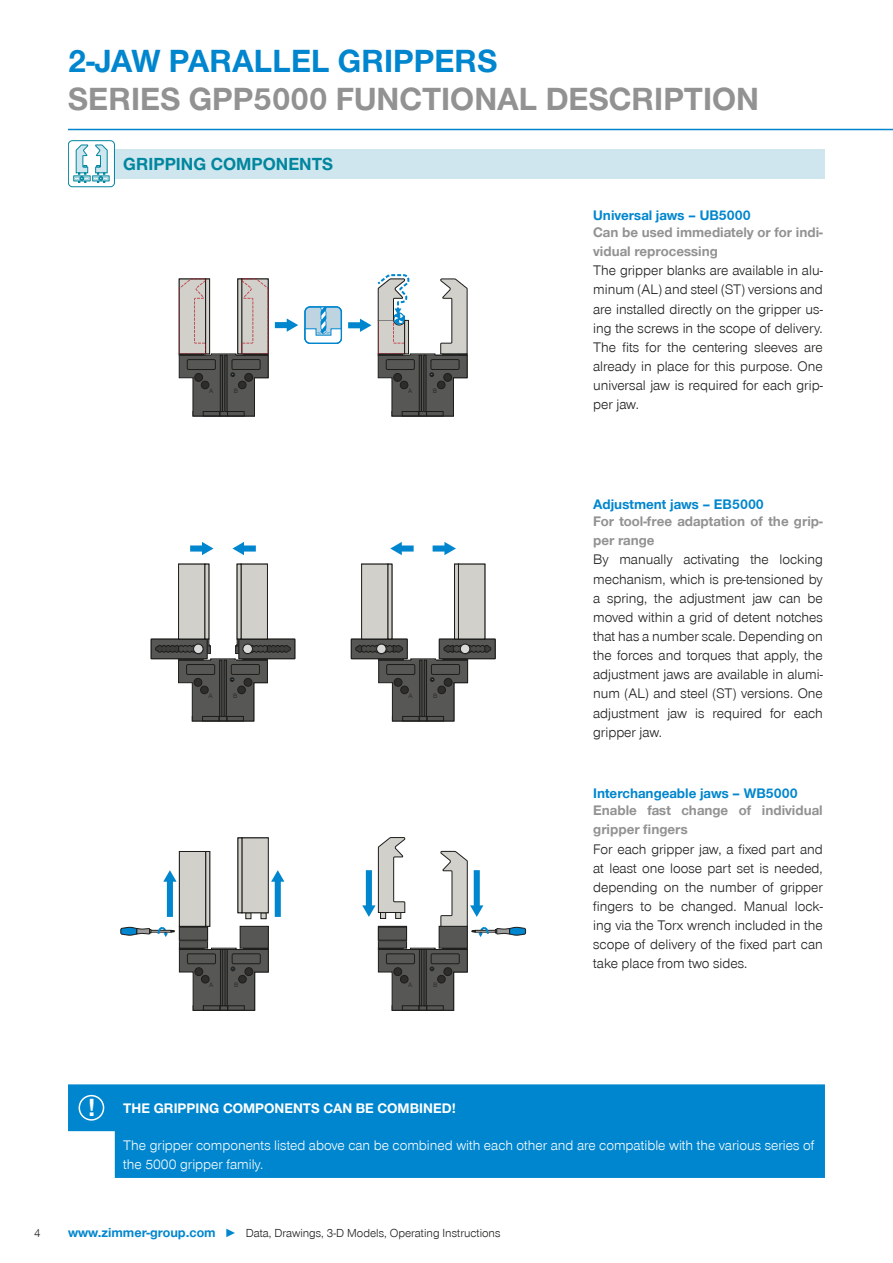
<style>
.page{position:relative;width:893px;height:1263px;background:#fff}
.page>*{position:absolute;margin:0;border:0;box-sizing:border-box;transform-origin:0 0}
.CB_AF_Headline_22_25{font:700 33px/37.5px "Zimmer Group Sans Global";color:#939292}
.t1{font:700 25.5px "Zimmer Group Sans Global";color:#fff}
.CB_AF_Sub-Headline_1{font:700 18px "Zimmer Group Sans Global";color:#00869e}
.CB_AF_Fließtext_9_5{font:300 14.25px/19.2px "Zimmer Group Sans Global";color:#1d1d1b;text-align:justify}
.CB_AF_Fließtext_9_5-2{font:700 14.25px/19.2px "Zimmer Group Sans Global";color:#939292}
.CB_AF_Fließtext_9_5-3{font:300 14.25px/19.2px "Zimmer Group Sans Global";color:#fff}
.CB_AF_Fließtext_9_5-4{font:700 14.25px "Zimmer Group Sans Global";color:#0086ce}
.CB_AF_Fließtext_9_5-5{font:700 14.25px "Zimmer Group Sans Global";color:#fff}
.CB_AF_Seitenzahl_lin{font:300 12px "Zimmer Group Sans Global";color:#1d1d1b}
.t2{font:6.6px "Zimmer Group Sans Global";color:#2e2d2c}
.s1{color:#0086ce}
.s2{font-weight:700;font-size:13.5px;color:#0086ce}
</style>
<div class="page">
<hr style="left:68px;top:129px;width:825px;height:1px;background:#0086ce">
<div style="left:115px;top:149px;width:710px;height:30px;background:#cfe6ee"></div>
<div style="left:68px;top:140px;width:47px;height:47px;border:1px solid #00869e;border-radius:4px"></div>
<div style="left:74px;top:176px;width:16px;height:5px;border:1px solid #00869e"></div>
<div style="left:93px;top:176px;width:16px;height:5px;border:1px solid #00869e"></div>
<svg style="left:75px;top:145px;width:33px;height:37px"></svg>
<div style="left:348px;top:322px;width:14px;height:6px;background:#0086ce"></div>
<div style="left:275px;top:322px;width:14px;height:6px;background:#0086ce"></div>
<svg style="left:287px;top:318px;width:11px;height:14px"></svg>
<svg style="left:179px;top:279px;width:89px;height:137px"></svg>
<svg style="left:360px;top:274px;width:107px;height:142px"></svg>
<div style="left:304px;top:306px;width:38px;height:38px;border:1px solid #0086ce;border-radius:5px"></div>
<svg style="left:304px;top:307px;width:38px;height:37px"></svg>
<div style="left:433px;top:545px;width:13px;height:6px;background:#0086ce"></div>
<svg style="left:444px;top:542px;width:12px;height:13px"></svg>
<div style="left:400px;top:545px;width:14px;height:6px;background:#0086ce"></div>
<svg style="left:390px;top:542px;width:12px;height:13px"></svg>
<div style="left:242px;top:545px;width:14px;height:6px;background:#0086ce"></div>
<svg style="left:232px;top:542px;width:12px;height:13px"></svg>
<div style="left:190px;top:545px;width:14px;height:6px;background:#0086ce"></div>
<svg style="left:202px;top:542px;width:12px;height:13px"></svg>
<div style="left:179px;top:564px;width:26px;height:75px;background:#d1d0cb"></div>
<div style="left:178px;top:564px;width:27px;height:75px;border:1px solid #1d1d1b"></div>
<svg style="left:151px;top:639px;width:144px;height:82px"></svg>
<div style="left:243px;top:644px;width:9px;height:10px;background:#dadada;border-radius:50%"></div>
<div style="left:243px;top:644px;width:10px;height:10px;border:1px solid #1d1d1b;border-radius:50%"></div>
<div style="left:241px;top:564px;width:26px;height:75px;background:#d1d0cb"></div>
<div style="left:241px;top:564px;width:27px;height:75px;border:1px solid #1d1d1b"></div>
<div style="left:362px;top:564px;width:26px;height:75px;background:#d1d0cb"></div>
<div style="left:361px;top:564px;width:27px;height:75px;border:1px solid #1d1d1b"></div>
<svg style="left:351px;top:639px;width:144px;height:82px"></svg>
<div style="left:460px;top:644px;width:10px;height:10px;background:#dadada;border-radius:50%"></div>
<div style="left:460px;top:644px;width:10px;height:10px;border:1px solid #1d1d1b;border-radius:50%"></div>
<div style="left:458px;top:564px;width:27px;height:75px;background:#d1d0cb"></div>
<hr style="left:454px;top:564px;width:4px;height:75px;background:#d1d0cb">
<div style="left:454px;top:564px;width:5px;height:75px;border:1px solid #1d1d1b"></div>
<div style="left:179px;top:926px;width:29px;height:22px;background:#575756"></div>
<div style="left:179px;top:926px;width:29px;height:22px;border:1px solid #1d1d1b"></div>
<svg style="left:179px;top:940px;width:29px;height:2px"></svg>
<div style="left:179px;top:927px;width:29px;height:13px;border:1px solid #1d1d1b"></div>
<div style="left:240px;top:926px;width:28px;height:22px;background:#575756"></div>
<div style="left:240px;top:926px;width:28px;height:22px;border:1px solid #1d1d1b"></div>
<svg style="left:179px;top:946px;width:90px;height:64px"></svg>
<div style="left:187px;top:954px;width:29px;height:10px;background:#575756"></div>
<div style="left:187px;top:954px;width:29px;height:10px;border:1px solid #1d1d1b"></div>
<div style="left:195px;top:968px;width:8px;height:7px;background:#2e2d2c;border-radius:50%"></div>
<div style="left:195px;top:967px;width:8px;height:9px;border:1px solid #1d1d1b;border-radius:50%"></div>
<div style="left:201px;top:975px;width:8px;height:8px;background:#2e2d2c;border-radius:50%"></div>
<div style="left:201px;top:975px;width:8px;height:8px;border:1px solid #1d1d1b;border-radius:50%"></div>
<div style="left:220px;top:949px;width:3px;height:57px;border:1px solid #1d1d1b"></div>
<svg style="left:246px;top:913px;width:5px;height:6px"></svg>
<svg style="left:261px;top:913px;width:5px;height:6px"></svg>
<div style="left:167px;top:880px;width:6px;height:37px;background:#0086ce"></div>
<svg style="left:163px;top:870px;width:14px;height:12px"></svg>
<div style="left:275px;top:880px;width:6px;height:37px;background:#0086ce"></div>
<svg style="left:271px;top:870px;width:13px;height:12px"></svg>
<div style="left:378px;top:926px;width:29px;height:22px;background:#575756"></div>
<div style="left:378px;top:926px;width:29px;height:22px;border:1px solid #1d1d1b"></div>
<svg style="left:378px;top:940px;width:29px;height:2px"></svg>
<div style="left:378px;top:927px;width:29px;height:13px;border:1px solid #1d1d1b"></div>
<div style="left:439px;top:926px;width:28px;height:22px;background:#575756"></div>
<div style="left:439px;top:926px;width:28px;height:22px;border:1px solid #1d1d1b"></div>
<svg style="left:378px;top:946px;width:89px;height:64px"></svg>
<div style="left:386px;top:954px;width:28px;height:10px;background:#575756"></div>
<div style="left:386px;top:954px;width:29px;height:10px;border:1px solid #1d1d1b"></div>
<div style="left:394px;top:968px;width:8px;height:7px;background:#2e2d2c;border-radius:50%"></div>
<div style="left:394px;top:967px;width:8px;height:9px;border:1px solid #1d1d1b;border-radius:50%"></div>
<div style="left:400px;top:975px;width:8px;height:8px;background:#2e2d2c;border-radius:50%"></div>
<div style="left:400px;top:975px;width:8px;height:8px;border:1px solid #1d1d1b;border-radius:50%"></div>
<div style="left:419px;top:949px;width:3px;height:57px;border:1px solid #1d1d1b"></div>
<svg style="left:121px;top:926px;width:54px;height:11px"></svg>
<div style="left:242px;top:838px;width:26px;height:75px;background:#d1d0cb"></div>
<div style="left:179px;top:851px;width:27px;height:75px;background:#d1d0cb"></div>
<div style="left:179px;top:851px;width:27px;height:75px;border:1px solid #1d1d1b"></div>
<div style="left:206px;top:851px;width:4px;height:75px;border:1px solid #1d1d1b"></div>
<svg style="left:362px;top:837px;width:43px;height:81px"></svg>
<svg style="left:441px;top:851px;width:85px;height:86px"></svg>
<div style="left:68px;top:1084px;width:757px;height:94px;background:#0086ce"></div>
<div style="left:79px;top:1095px;width:25px;height:26px;border:2px solid #fff;border-radius:50%"></div>
<p class="CB_AF_Headline_22_25" style="left:68px;top:42px;width:693px"><span class="s1">2-JAW PARALLEL GRIPPERS<br></span>SERIES GPP5000 FUNCTIONAL DESCRIPTION</p>
<p class="CB_AF_Sub-Headline_1" style="left:123px;top:153px;width:212px">GRIPPING COMPONENTS</p>
<p class="t2" style="left:209px;top:387px;width:6px">A</p>
<p class="t2" style="left:234px;top:387px;width:6px">B</p>
<p class="t2" style="left:408px;top:387px;width:6px">A</p>
<p class="t2" style="left:433px;top:387px;width:6px">B</p>
<p class="t2" style="left:208px;top:692px;width:6px">A</p>
<p class="t2" style="left:233px;top:691px;width:6px">B</p>
<p class="t2" style="left:409px;top:692px;width:6px">A</p>
<p class="t2" style="left:433px;top:691px;width:6px">B</p>
<p class="t2" style="left:209px;top:981px;width:6px">A</p>
<p class="t2" style="left:234px;top:981px;width:6px">B</p>
<p class="t2" style="left:408px;top:981px;width:6px">A</p>
<p class="t2" style="left:433px;top:981px;width:6px">B</p>
<p class="CB_AF_Fließtext_9_5-4" style="left:593px;top:207px;width:159px">Universal jaws – UB5000</p>
<p class="CB_AF_Fließtext_9_5-2" style="left:593px;top:222px;width:231px">Can be used immediately or for indi&shy;vidual reprocessing</p>
<p class="CB_AF_Fließtext_9_5" style="left:593px;top:261px;width:231px">The gripper blanks are available in alu&shy;minum (AL) and steel (ST) versions and are installed directly on the gripper us&shy;ing the screws in the scope of delivery.<br>The fits for the centering sleeves are already in place for this purpose. One universal jaw is required for each grip&shy;per jaw.</p>
<p class="CB_AF_Fließtext_9_5-4" style="left:593px;top:496px;width:172px">Adjustment jaws – EB5000</p>
<p class="CB_AF_Fließtext_9_5-2" style="left:593px;top:512px;width:231px">For tool-free adaptation of the grip&shy;per range</p>
<p class="CB_AF_Fließtext_9_5" style="left:593px;top:550px;width:231px">By manually activating the locking mechanism, which is pre-tensioned by a spring, the adjustment jaw can be moved within a grid of detent notches that has a number scale. Depending on the forces and torques that apply, the adjustment jaws are available in alumi&shy;num (AL) and steel (ST) versions. One adjustment jaw is required for each gripper jaw.</p>
<p class="CB_AF_Fließtext_9_5-4" style="left:593px;top:785px;width:206px">Interchangeable jaws – WB5000</p>
<p class="CB_AF_Fließtext_9_5-2" style="left:593px;top:801px;width:231px">Enable fast change of individual gripper fingers</p>
<p class="CB_AF_Fließtext_9_5" style="left:593px;top:839px;width:231px">For each gripper jaw, a fixed part and at least one loose part set is needed, depending on the number of gripper fingers to be changed. Manual lock&shy;ing via the Torx wrench included in the scope of delivery of the fixed part can take place from two sides.</p>
<p class="CB_AF_Seitenzahl_lin" style="left:34px;top:1226px;width:8px">4</p>
<p class="t1" style="left:87px;top:1092px;width:10px">!</p>
<p class="CB_AF_Fließtext_9_5-5" style="left:123px;top:1099px;width:334px">THE GRIPPING COMPONENTS CAN BE COMBINED!</p>
<p class="CB_AF_Fließtext_9_5-3" style="left:123px;top:1135px;width:693px">The gripper components listed above can be combined with each other and are compatible with the various series of the 5000 gripper family.</p>
<p class="CB_AF_Seitenzahl_lin" style="left:68px;top:1226px;width:434px"><span class="s2">www.zimmer-group.com</span> <span class="s1">►</span> Data, Drawings, 3-D Models, Operating Instructions</p>
</div>
